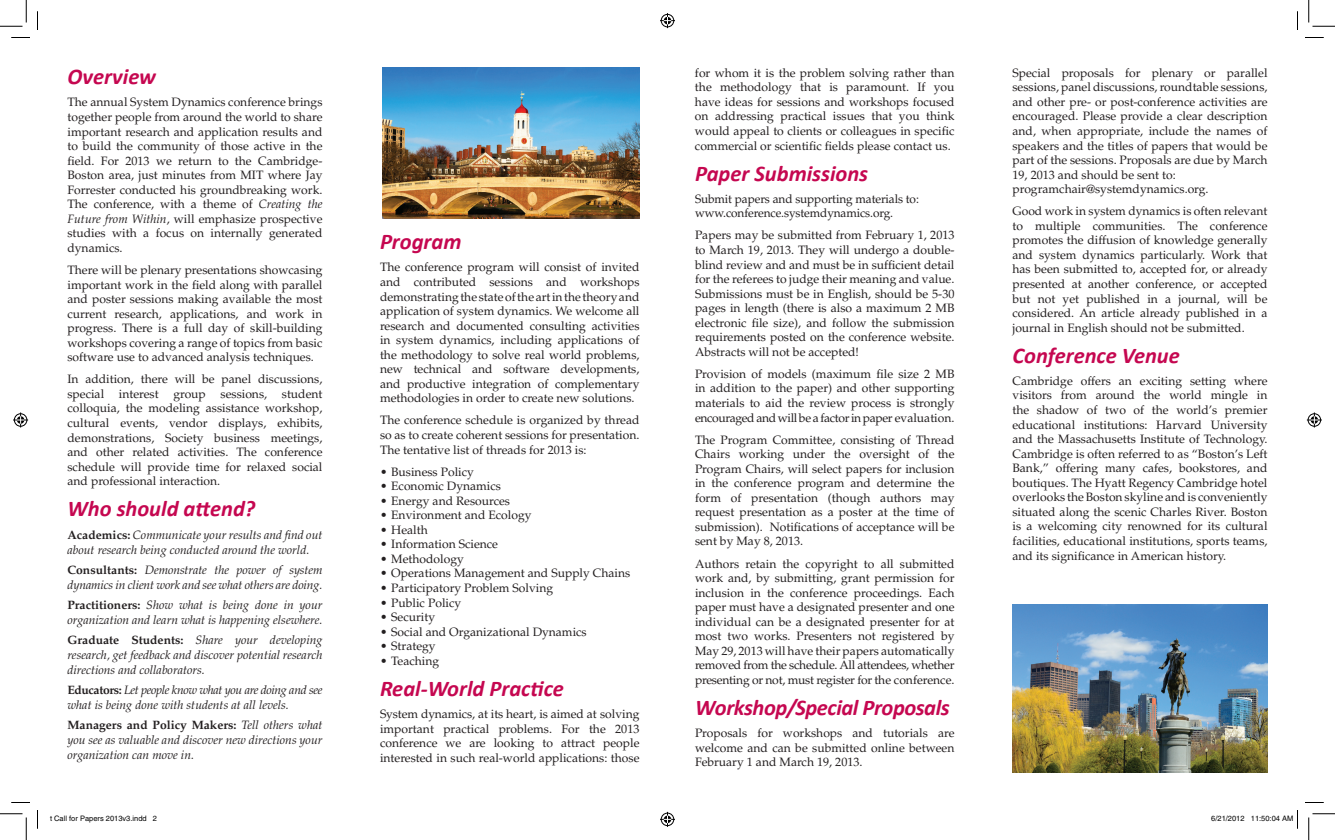
<style>
.page{position:relative;width:1335px;height:840px;background:#fff}
.page>*{position:absolute;margin:0;border:0;box-sizing:border-box;transform-origin:0 0}
.t1{font:italic 700 22.5px "Calibri";color:#c50750}
.t2{font:italic 700 22.5px "Calibri";letter-spacing:-.02em;color:#c50750}
.t3{font:12.12px/14.5px "Palatino";color:#231f20;text-align:justify}
.t4{font:italic 12.12px/15px "Palatino";color:#231f20}
.t5{font:7.5px "Helvetica";color:#000}
.s1{font-style:italic}
.s2{font-weight:700;font-style:normal}
</style>
<div class="page">
<img style="left:382px;top:67px;width:258px;height:152px">
<img style="left:1012px;top:604px;width:256px;height:168px">
<svg style="left:11px;top:37px;width:19px;height:1px"></svg>
<svg style="left:1305px;top:37px;width:19px;height:1px"></svg>
<svg style="left:11px;top:802px;width:19px;height:1px"></svg>
<svg style="left:1305px;top:802px;width:19px;height:1px"></svg>
<svg style="left:37px;top:11px;width:1px;height:19px"></svg>
<svg style="left:37px;top:810px;width:1px;height:19px"></svg>
<svg style="left:1297px;top:11px;width:1px;height:19px"></svg>
<svg style="left:0;top:0;width:27px;height:27px"></svg>
<svg style="left:0;top:814px;width:27px;height:26px"></svg>
<svg style="left:1309px;top:0;width:26px;height:27px"></svg>
<svg style="left:1309px;top:814px;width:26px;height:26px"></svg>
<svg style="left:660px;top:13px;width:15px;height:15px"></svg>
<svg style="left:660px;top:812px;width:15px;height:15px"></svg>
<svg style="left:13px;top:412px;width:15px;height:16px"></svg>
<svg style="left:1307px;top:412px;width:15px;height:16px"></svg>
<svg style="left:1297px;top:810px;width:1px;height:19px"></svg>
<h1 class="t1" style="left:68px;top:63px;width:90px">Overview</h1>
<p class="t3" style="left:68px;top:95px;width:257px">The annual System Dynamics conference brings together people from around the world to share important research and application results and to build the community of those active in the field. For 2013 we return to the Cambridge-Boston area, just minutes from MIT where Jay Forrester conducted his groundbreaking work.<br>The conference, with a theme of <span class="s1">Creating the Future from Within</span>, will emphasize prospective studies with a focus on internally generated dynamics.</p>
<p class="t3" style="left:68px;top:263px;width:257px">There will be plenary presentations showcasing important work in the field along with parallel and poster sessions making available the most current research, applications, and work in progress. There is a full day of skill-building workshops covering a range of topics from basic software use to advanced analysis techniques.</p>
<p class="t3" style="left:68px;top:372px;width:257px">In addition, there will be panel discussions, special interest group sessions, student colloquia, the modeling assistance workshop, cultural events, vendor displays, exhibits, demonstrations, Society business meetings, and other related activities. The conference schedule will provide time for relaxed social and professional interaction.</p>
<h1 class="t1" style="left:68px;top:495px;width:189px">Who should attend?</h1>
<p class="t4" style="left:68px;top:528px;width:256px"><span class="s2">Academics:</span> Communicate your results and find out about research being conducted around the world.</p>
<p class="t4" style="left:68px;top:563px;width:257px"><span class="s2">Consultants:</span> Demonstrate the power of system dynamics in client work and see what others are doing.</p>
<p class="t4" style="left:68px;top:598px;width:257px"><span class="s2">Practitioners:</span> Show what is being done in your organization and learn what is happening elsewhere.</p>
<p class="t4" style="left:68px;top:633px;width:257px;text-align:justify"><span class="s2">Graduate Students:</span> Share your developing research, get feedback and discover potential research directions and collaborators.</p>
<p class="t4" style="left:68px;top:682px;width:257px"><span class="s2">Educators:</span> Let people know what you are doing and see what is being done with students at all levels.</p>
<p class="t4" style="left:68px;top:717px;width:257px;text-align:justify"><span class="s2">Managers and Policy Makers:</span> Tell others what you see as valuable and discover new directions your organization can move in.</p>
<h1 class="t1" style="left:380px;top:228px;width:83px">Program</h1>
<p class="t3" style="left:380px;top:260px;width:261px">The conference program will consist of invited and contributed sessions and workshops demonstrating the state of the art in the theory and application of system dynamics. We welcome all research and documented consulting activities in system dynamics, including applications of the methodology to solve real world problems, new technical and software developments, and productive integration of complementary methodologies in order to create new solutions.</p>
<p class="t3" style="left:380px;top:413px;width:261px">The conference schedule is organized by thread so as to create coherent sessions for presentation.<br>The tentative list of threads for 2013 is:</p>
<p class="t3" style="left:380px;top:464px;width:95px">• Business Policy</p>
<p class="t3" style="left:380px;top:479px;width:122px">• Economic Dynamics</p>
<p class="t3" style="left:380px;top:494px;width:132px">• Energy and Resources</p>
<p class="t3" style="left:380px;top:508px;width:153px">• Environment and Ecology</p>
<p class="t3" style="left:380px;top:523px;width:49px">• Health</p>
<p class="t3" style="left:380px;top:537px;width:120px">• Information Science</p>
<p class="t3" style="left:380px;top:552px;width:85px">• Methodology</p>
<p class="t3" style="left:380px;top:566px;width:252px">• Operations Management and Supply Chains</p>
<p class="t3" style="left:380px;top:581px;width:175px">• Participatory Problem Solving</p>
<p class="t3" style="left:380px;top:595px;width:83px">• Public Policy</p>
<p class="t3" style="left:380px;top:610px;width:57px">• Security</p>
<p class="t3" style="left:380px;top:624px;width:208px">• Social and Organizational Dynamics</p>
<p class="t3" style="left:380px;top:639px;width:57px">• Strategy</p>
<p class="t3" style="left:380px;top:654px;width:61px">• Teaching</p>
<h1 class="t1" style="left:380px;top:675px;width:185px">Real-World Practice</h1>
<p class="t3" style="left:380px;top:707px;width:261px">System dynamics, at its heart, is aimed at solving important practical problems. For the 2013 conference we are looking to attract people interested in such real-world applications: those</p>
<p class="t3" style="left:695px;top:66px;width:261px">for whom it is the problem solving rather than the methodology that is paramount. If you have ideas for sessions and workshops focused on addressing practical issues that you think would appeal to clients or colleagues in specific commercial or scientific fields please contact us.</p>
<h1 class="t1" style="left:695px;top:159px;width:175px">Paper Submissions</h1>
<p class="t3" style="left:695px;top:192px;width:225px">Submit papers and supporting materials to: www.conference.systemdynamics.org.</p>
<p class="t3" style="left:695px;top:228px;width:261px">Papers may be submitted from February 1, 2013 to March 19, 2013. They will undergo a double&shy;blind review and and must be in sufficient detail for the referees to judge their meaning and value.<br>Submissions must be in English, should be 5-30 pages in length (there is also a maximum 2 MB electronic file size), and follow the submission requirements posted on the conference website.<br>Abstracts will not be accepted!</p>
<p class="t3" style="left:695px;top:367px;width:261px">Provision of models (maximum file size 2 MB in addition to the paper) and other supporting materials to aid the review process is strongly encouraged and will be a factor in paper evaluation.</p>
<p class="t3" style="left:695px;top:432px;width:261px">The Program Committee, consisting of Thread Chairs working under the oversight of the Program Chairs, will select papers for inclusion in the conference program and determine the form of presentation (though authors may request presentation as a poster at the time of submission). Notifications of acceptance will be sent by May 8, 2013.</p>
<p class="t3" style="left:695px;top:556px;width:261px">Authors retain the copyright to all submitted work and, by submitting, grant permission for inclusion in the conference proceedings. Each paper must have a designated presenter and one individual can be a designated presenter for at most two works. Presenters not registered by May 29, 2013 will have their papers automatically removed from the schedule. All attendees, whether presenting or not, must register for the conference.</p>
<h1 class="t2" style="left:695px;top:694px;width:256px">Workshop/Special Proposals</h1>
<p class="t3" style="left:695px;top:726px;width:261px">Proposals for workshops and tutorials are welcome and can be submitted online between February 1 and March 19, 2013.</p>
<p class="t3" style="left:1013px;top:66px;width:257px;text-align:left">Special proposals for plenary or parallel sessions, panel discussions, roundtable sessions, and other pre- or post-conference activities are encouraged. Please provide a clear description and, when appropriate, include the names of speakers and the titles of papers that would be part of the sessions. Proposals are due by March 19, 2013 and should be sent to: programchair@systemdynamics.org.</p>
<p class="t3" style="left:1013px;top:204px;width:257px">Good work in system dynamics is often relevant to multiple communities. The conference promotes the diffusion of knowledge generally and system dynamics particularly. Work that has been submitted to, accepted for, or already presented at another conference, or accepted but not yet published in a journal, will be considered. An article already published in a journal in English should not be submitted.</p>
<h1 class="t1" style="left:1012px;top:341px;width:169px">Conference Venue</h1>
<p class="t3" style="left:1012px;top:374px;width:257px">Cambridge offers an exciting setting where visitors from around the world mingle in the shadow of two of the world’s premier educational institutions: Harvard University and the Massachusetts Institute of Technology.<br>Cambridge is often referred to as “Boston’s Left Bank,” offering many cafes, bookstores, and boutiques. The Hyatt Regency Cambridge hotel overlooks the Boston skyline and is conveniently situated along the scenic Charles River. Boston is a welcoming city renowned for its cultural facilities, educational institutions, sports teams, and its significance in American history.</p>
<p class="t5" style="left:50px;top:814px;width:109px">t Call for Papers 2013v3.indd 2</p>
<p class="t5" style="left:1211px;top:814px;width:84px">6/21/2012 11:50:04 AM</p>
</div>
